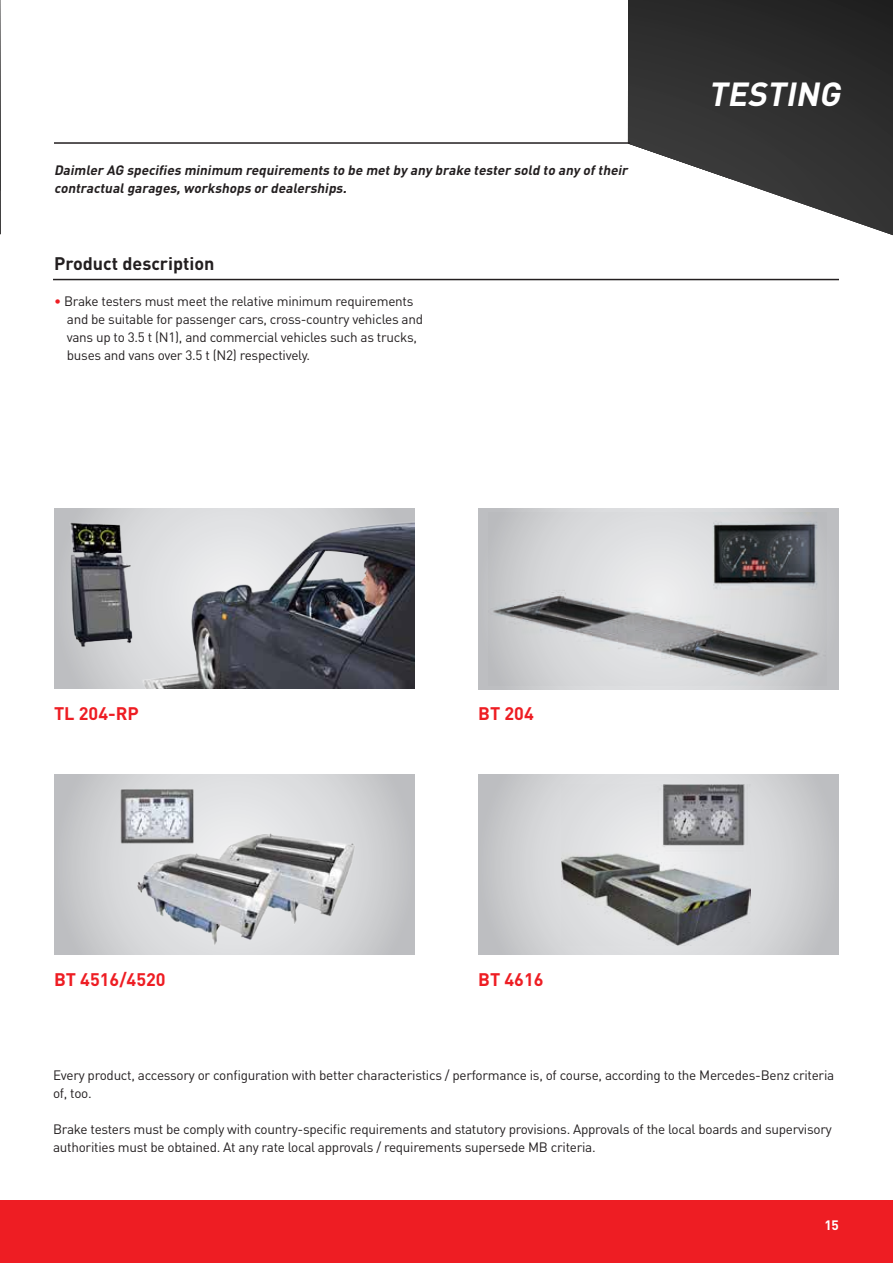
<style>
.page{position:relative;width:893px;height:1263px;background:#fff}
.page>*{position:absolute;margin:0;border:0;box-sizing:border-box;transform-origin:0 0}
.t1{font:italic 700 33px "DIN Pro";color:#fff}
.t2{font:700 18px "DIN Pro";color:#ee1d23}
.t3{font:700 18px "DIN Pro";color:#231f20}
.t4{font:13.5px/18px "DIN Pro";letter-spacing:-.02em;color:#231f20}
.t5{font:italic 700 13.5px/18px "DIN Pro";color:#231f20}
.t6{font:700 13.5px "DIN Pro";color:#fff}
.s1{color:#ee1d23}
</style>
<div class="page">
<div style="left:0;top:1200px;width:893px;height:63px;background:#ee1d23"></div>
<svg style="left:628px;top:0;width:265px;height:236px"></svg>
<svg style="left:0;top:0;width:1px;height:234px"></svg>
<hr style="left:54px;top:142px;width:576px;height:2px;background:#231f20">
<hr style="left:53px;top:279px;width:786px;height:1px;background:#231f20">
<svg style="left:478px;top:774px;width:361px;height:181px;background:#cecfd1"></svg>
<img style="left:562px;top:784px;width:189px;height:161px">
<svg style="left:54px;top:508px;width:361px;height:181px;background:#c9cacd"></svg>
<img style="left:65px;top:516px;width:350px;height:173px">
<svg style="left:54px;top:774px;width:361px;height:181px;background:#cacbce"></svg>
<img style="left:118px;top:786px;width:239px;height:162px">
<svg style="left:478px;top:509px;width:361px;height:180px;background:#c4c5c8"></svg>
<img style="left:489px;top:512px;width:337px;height:174px">
<p class="t5" style="left:54px;top:161px;width:578px">Daimler AG specifies minimum requirements to be metby any brake tester sold to any oftheir contractualgarages,workshops or dealerships.</p>
<h2 class="t3" style="left:54px;top:251px;width:162px">Product description</h2>
<p class="t4" style="left:67px;top:292px;width:358px;text-indent:-13px"><span class="s1">•</span> Brake testers must meet the relative minimum requirements and be suitable for passenger cars, cross-country vehicles and vans up to 3.5 t (N1), and commercial vehicles such as trucks, buses and vans over 3.5 t (N2) respectively.</p>
<h1 class="t1" style="left:708px;top:71px;width:141px">TESTING</h1>
<h2 class="t2" style="left:54px;top:702px;width:86px">TL 204-RP</h2>
<h2 class="t2" style="left:478px;top:702px;width:57px">BT 204</h2>
<h2 class="t2" style="left:54px;top:967px;width:113px">BT 4516/4520</h2>
<h2 class="t2" style="left:478px;top:967px;width:67px">BT 4616</h2>
<p class="t4" style="left:53px;top:1065px;width:783px">Every product, accessory or configuration with better characteristics / performance is, of course, according to the Mercedes-Benz criteria of, too.</p>
<p class="t4" style="left:53px;top:1119px;width:780px">Brake testers must be comply with country-specific requirements and statutory provisions. Approvals of the local boards and supervisory authorities must be obtained. At any rate local approvals / requirements supersede MB criteria.</p>
<p class="t6" style="left:825px;top:1216px;width:16px">15</p>
</div>
